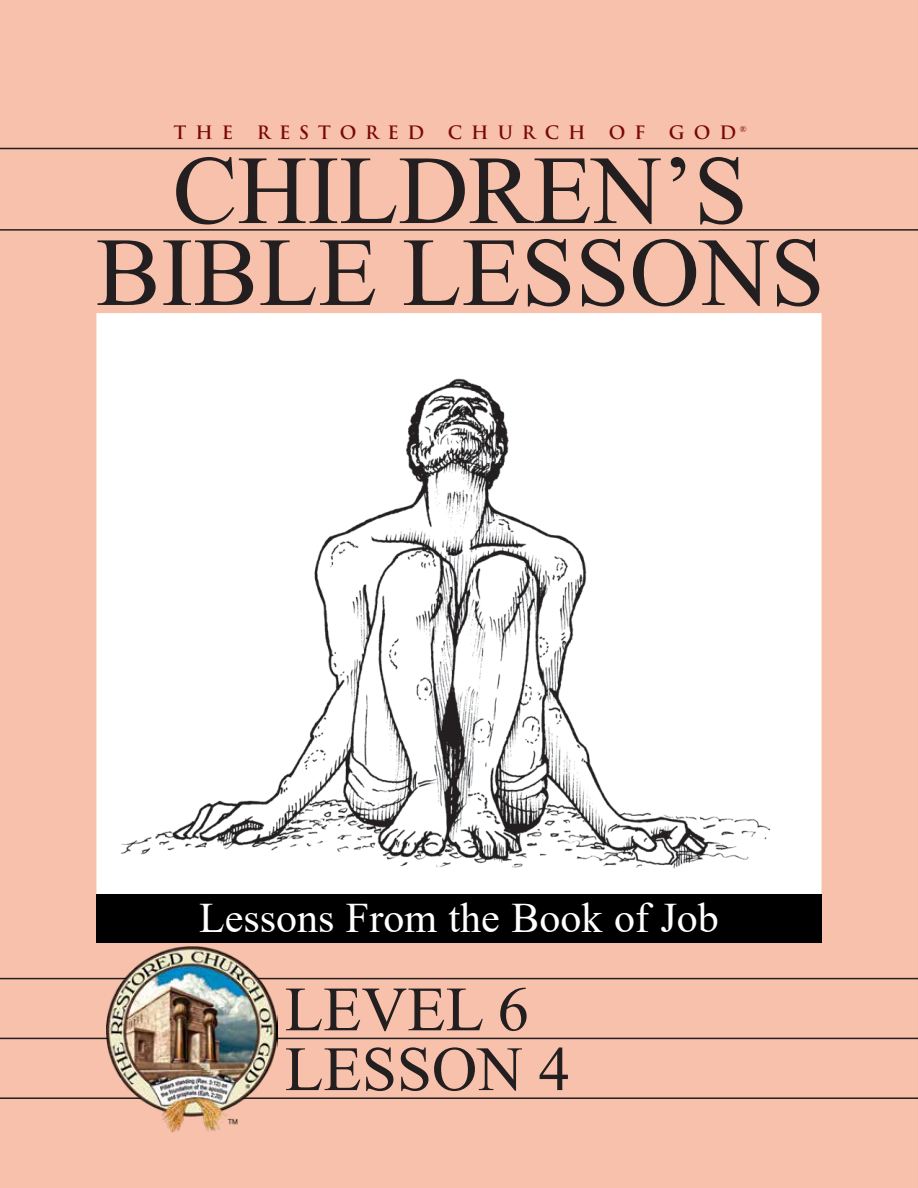
<style>
.page{position:relative;width:918px;height:1188px;background:#f7c1ab}
.page>*{position:absolute;margin:0;border:0;box-sizing:border-box;transform-origin:0 0}
.t1{font:97.5px/81.9px "Times New Roman";color:#231f20;text-align:center}
.t2{font:63px/59.8px "Times New Roman";color:#231f20}
.t3{font:42px "Times New Roman";color:#fff}
.t4{font:600 18px "Trajan Pro 3";letter-spacing:.49em;color:#7a0708}
</style>
<div class="page">
<hr style="left:0;top:978px;width:918px;height:1px;background:#231f20">
<hr style="left:0;top:1038px;width:918px;height:1px;background:#231f20">
<hr style="left:0;top:1097px;width:918px;height:2px;background:#231f20">
<img style="left:107px;top:945px;width:170px;height:187px">
<hr style="left:0;top:148px;width:918px;height:1px;background:#231f20">
<hr style="left:0;top:229px;width:918px;height:2px;background:#231f20">
<svg style="left:96px;top:313px;width:726px;height:582px"></svg>
<img style="left:121px;top:338px;width:648px;height:557px">
<div style="left:96px;top:895px;width:726px;height:48px;background:#000"></div>
<p class="t4" style="left:174px;top:120px;width:61px">THE</p>
<p class="t4" style="left:257px;top:120px;width:169px">RESTORED</p>
<p class="t4" style="left:448px;top:120px;width:139px">CHURCH</p>
<p class="t4" style="left:609px;top:120px;width:38px">O F</p>
<p class="t4" style="left:669px;top:120px;width:79px">GOD<sup>®</sup></p>
<h1 class="t1" style="left:96px;top:146px;width:730px">CHILDREN’S<br>BIBLE LESSONS</h1>
<p class="t3" style="left:199px;top:888px;width:521px">Lessons From the Book of Job</p>
<h2 class="t2" style="left:285px;top:977px;width:287px">LEVEL 6<br>LESSON 4</h2>
</div>
